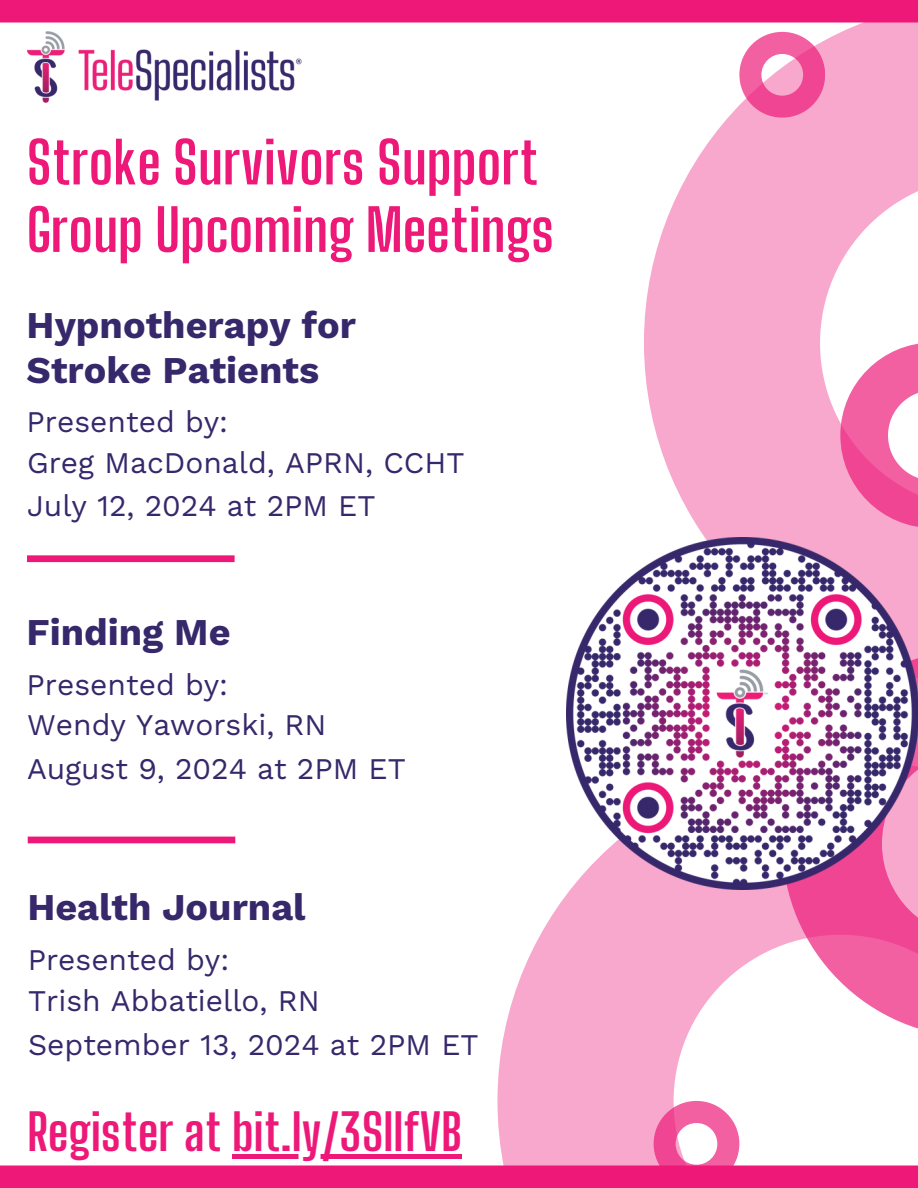
<style>
.page{position:relative;width:918px;height:1188px;background:#fff}
.page>*{position:absolute;margin:0;border:0;box-sizing:border-box;transform-origin:0 0}
.t1{font:700 57.15px/67.5px "Big Shoulders Display";color:#ed1878}
.t2{font:700 49.8px "Big Shoulders Display";color:#ed1878}
.t3{font:700 37.8px/45px "Work Sans";color:#36286b}
.t4{font:30px/40.5px "Work Sans";color:#36286b}
</style>
<div class="page">
<svg style="left:644px;top:22px;width:274px;height:515px;fill:#f8a8cc"></svg>
<svg style="left:497px;top:889px;width:421px;height:277px;fill:#f8a8cc"></svg>
<svg style="left:782px;top:889px;width:136px;height:148px"></svg>
<svg style="left:840px;top:342px;width:78px;height:186px"></svg>
<svg style="left:739px;top:32px;width:86px;height:85px"></svg>
<img style="left:27px;top:32px;width:274px;height:71px">
<svg style="left:654px;top:1101px;width:85px;height:65px"></svg>
<div style="left:0;top:0;width:918px;height:22px;background:#ed1878"></div>
<div style="left:0;top:1166px;width:918px;height:22px;background:#ed1878"></div>
<div style="left:27px;top:555px;width:208px;height:7px;background:#ed1878"></div>
<div style="left:28px;top:837px;width:207px;height:6px;background:#ed1878"></div>
<div style="left:232px;top:1154px;width:229px;height:5px;background:#ed1878"></div>
<img style="left:566px;top:537px;width:352px;height:352px">
<h1 class="t1" style="left:27px;top:129px;width:529px">Stroke Survivors Support<br>Group Upcoming Meetings</h1>
<p class="t3" style="left:27px;top:303px;width:331px">Hypnotherapy for<br>Stroke Patients</p>
<p class="t4" style="left:27px;top:402px;width:440px">Presented by:<br>Greg MacDonald, APRN, CCHT</p>
<p class="t4" style="left:27px;top:486px;width:350px">July 12, 2024 at 2PM ET</p>
<p class="t3" style="left:27px;top:610px;width:205px">Finding Me</p>
<p class="t4" style="left:27px;top:664px;width:301px">Presented by:<br>Wendy Yaworski, RN</p>
<p class="t4" style="left:27px;top:749px;width:380px">August 9, 2024 at 2PM ET</p>
<p class="t3" style="left:27px;top:884px;width:280px">Health Journal</p>
<p class="t4" style="left:28px;top:940px;width:293px">Presented by:<br>Trish Abbatiello, RN</p>
<p class="t4" style="left:28px;top:1024px;width:452px">September 13, 2024 at 2PM ET</p>
<h2 class="t2" style="left:27px;top:1102px;width:436px">Register at bit.ly/3SIlfVB</h2>
</div>
